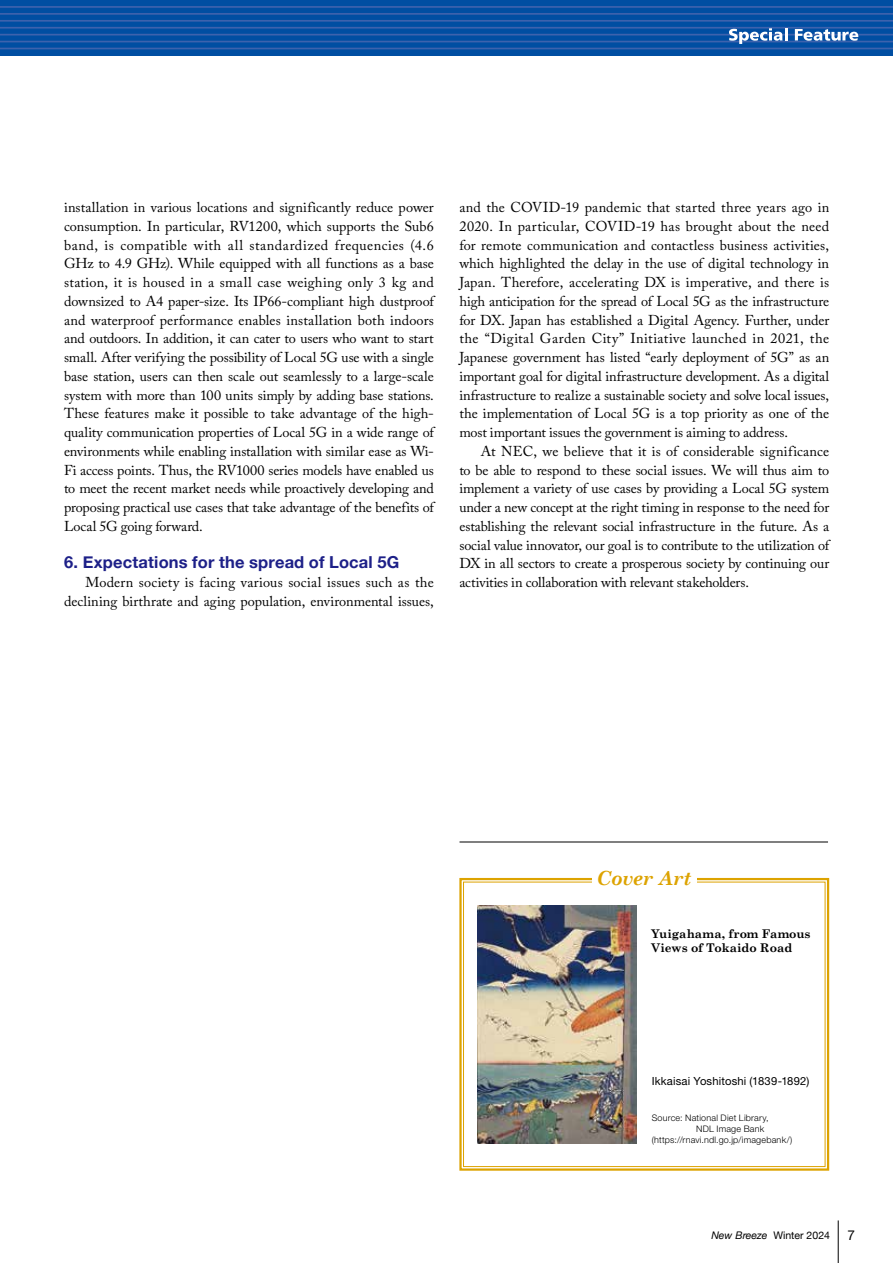
<style>
.page{position:relative;width:893px;height:1263px;background:#fff}
.page>*{position:absolute;margin:0;border:0;box-sizing:border-box;transform-origin:0 0}
.t1{font:italic 700 19.5px "Century Schoolbook";letter-spacing:-.005em;color:#dda300}
.t2{font:700 16.5px "Helvetica Neue";letter-spacing:.01em;color:#1d2088}
.t3{font:14.25px/18.8px "Adobe Caslon Pro";letter-spacing:-.005em;color:#000;text-align:justify}
.t4{font:13.5px "Helvetica Neue";color:#000}
.t5{font:700 12px/13.5px "Century Schoolbook";letter-spacing:-.005em;color:#000}
.t6{font:11.25px "Helvetica Neue LT Std";letter-spacing:.015em;color:#000}
.t7{font:10.5px "Helvetica Neue";color:#000}
.t8{font:300 9px "Helvetica Neue LT Std";letter-spacing:.025em;color:#000}
.s1{font-style:italic}
</style>
<div class="page">
<svg style="left:459px;top:877px;width:371px;height:294px"></svg>
<div style="left:463px;top:882px;width:362px;height:285px;border:1px solid #dda300"></div>
<div style="left:592px;top:868px;width:105px;height:24px;background:#fff"></div>
<hr style="left:459px;top:842px;width:369px;height:1px;background:#000">
<img style="left:478px;top:905px;width:159px;height:238px">
<hr style="left:838px;top:1220px;width:1px;height:43px;background:#000">
<div style="left:0;top:0;width:893px;height:55px;background:#004ea2"></div>
<hr style="left:0;top:6px;width:893px;height:2px;background:#3d62ad">
<hr style="left:0;top:13px;width:893px;height:2px;background:#3d62ad">
<hr style="left:0;top:20px;width:893px;height:2px;background:#3d62ad">
<hr style="left:0;top:27px;width:893px;height:2px;background:#3d62ad">
<hr style="left:0;top:34px;width:893px;height:1px;background:#3d62ad">
<hr style="left:0;top:41px;width:893px;height:1px;background:#3d62ad">
<hr style="left:0;top:48px;width:893px;height:1px;background:#3d62ad">
<svg style="left:729px;top:28px;width:59px;height:16px"></svg>
<svg style="left:795px;top:29px;width:63px;height:12px"></svg>
<p class="t3" style="left:64px;top:198px;width:371px">installation in various locations and significantly reduce power consumption. In particular, RV1200, which supports the Sub6 band, is compatible with all standardized frequencies (4.6<br>GHz to 4.9 GHz). While equipped with all functions as a base station, it is housed in a small case weighing only 3 kg and downsized to A4 paper-size. Its IP66-compliant high dustproof and waterproof performance enables installation both indoors and outdoors. In addition, it can cater to users who want to start small. After verifying the possibility of Local 5G use with a single base station, users can then scale out seamlessly to a large-scale system with more than 100 units simply by adding base stations.<br>These features make it possible to take advantage of the high&shy;quality communication properties of Local 5G in a wide range of environments while enabling installation with similar ease as Wi-Fi access points. Thus, the RV1000 series models have enabled us to meet the recent market needs while proactively developing and proposing practical use cases that take advantage of the benefits of Local 5G going forward.</p>
<p class="t2" style="left:64px;top:549px;width:337px">6. Expectations for the spread of Local 5G</p>
<p class="t3" style="left:64px;top:573px;width:371px;text-align:right">Modern society is facing various social issues such as the declining birthrate and aging population, environmental issues,</p>
<p class="t3" style="left:459px;top:198px;width:371px">and the COVID-19 pandemic that started three years ago in 2020. In particular, COVID-19 has brought about the need for remote communication and contactless business activities, which highlighted the delay in the use of digital technology in Japan. Therefore, accelerating DX is imperative, and there is high anticipation for the spread of Local 5G as the infrastructure for DX. Japan has established a Digital Agency. Further, under the “Digital Garden City” Initiative launched in 2021, the Japanese government has listed “early deployment of 5G” as an important goal for digital infrastructure development. As a digital infrastructure to realize a sustainable society and solve local issues, the implementation of Local 5G is a top priority as one of the most important issues the government is aiming to address.</p>
<p class="t3" style="left:459px;top:442px;width:371px;text-indent:21px">At NEC, we believe that it is of considerable significance to be able to respond to these social issues. We will thus aim to implement a variety of use cases by providing a Local 5G system under a new concept at the right timing in response to the need for establishing the relevant social infrastructure in the future. As a social value innovator, our goal is to contribute to the utilization of DX in all sectors to create a prosperous society by continuing our activities in collaboration with relevant stakeholders.</p>
<h1 class="t1" style="left:597px;top:866px;width:96px">Cover Art</h1>
<p class="t5" style="left:651px;top:927px;width:161px">Yuigahama, from Famous<br>Views of Tokaido Road</p>
<p class="t6" style="left:652px;top:1074px;width:159px">Ikkaisai Yoshitoshi (1839-1892)</p>
<p class="t8" style="left:652px;top:1112px;width:119px">Source: National Diet Library,</p>
<p class="t8" style="left:696px;top:1123px;width:70px">NDL Image Bank</p>
<p class="t8" style="left:652px;top:1134px;width:142px">(https://rnavi.ndl.go.jp/imagebank/)</p>
<p class="t7" style="left:711px;top:1227px;width:120px"><span class="s1">New Breeze</span> Winter 2024</p>
<p class="t4" style="left:847px;top:1225px;width:9px">7</p>
</div>
